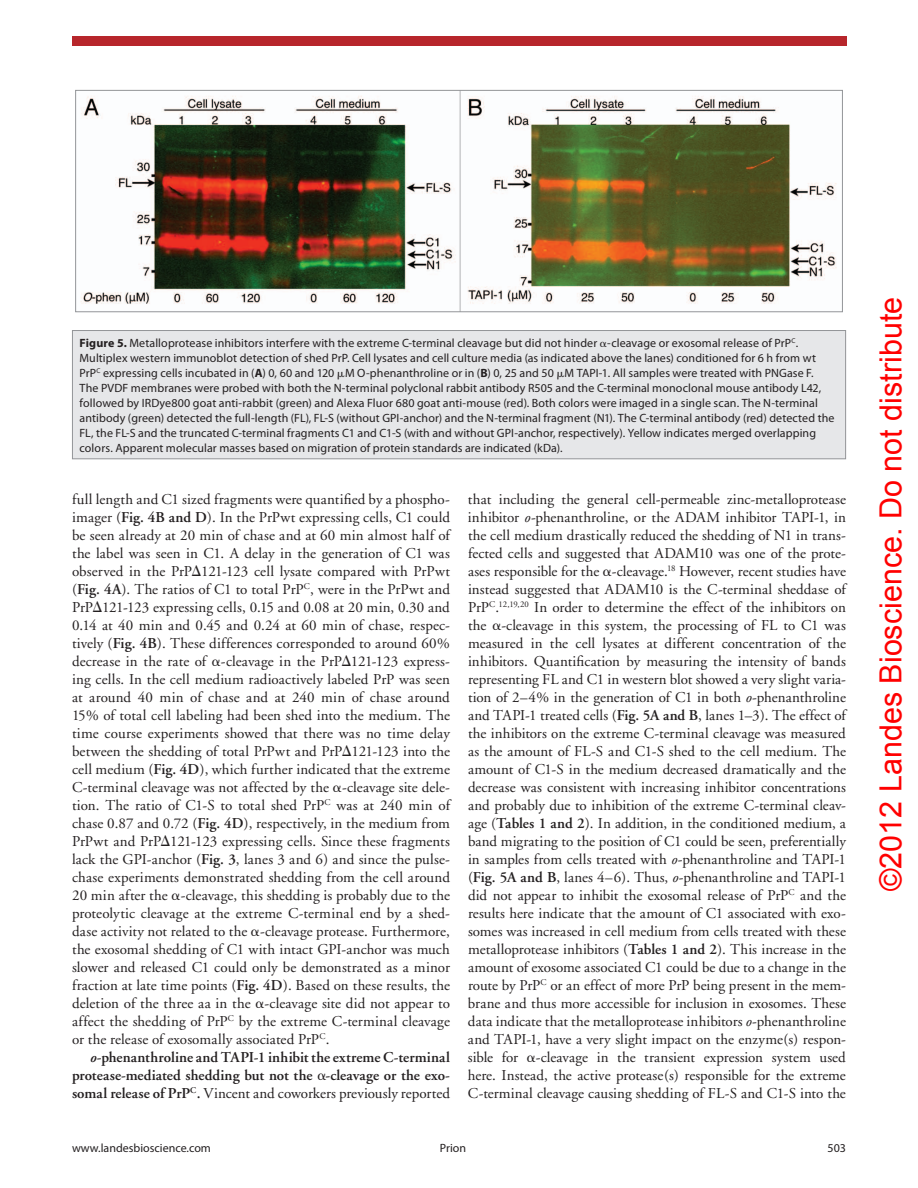
<style>
.page{position:relative;width:918px;height:1188px;background:#fff}
.page>*{position:absolute;margin:0;border:0;box-sizing:border-box;transform-origin:0 0}
.t1{font:30.45px "Arial";color:#f00}
.t2{font:15px/18px "Adobe Garamond";letter-spacing:.005em;color:#231f20;text-align:justify}
.t3{font:600 15px/18px "Adobe Garamond";letter-spacing:.005em;color:#231f20;text-align:justify}
.t4{font:12px/15px "Myriad Pro";letter-spacing:.01em;color:#231f20}
.s1{font-weight:700}
.s2{font-family:"Universal Std Greekw Math Pi"}
.s3{font-weight:600}
.s4{font-style:italic}
.s5{font-family:"Universal Std Greekw Math Pi";font-weight:400}
.s6{font-weight:400}
</style>
<div class="page">
<div style="left:72px;top:36px;width:774px;height:10px;background:#b7262b"></div>
<img style="left:81px;top:92px;width:756px;height:218px">
<div style="left:75px;top:90px;width:768px;height:222px;border:1px solid #939598"></div>
<div style="left:72px;top:331px;width:774px;height:128px;background:#e6e7e9"></div>
<div style="left:72px;top:330px;width:774px;height:129px;border:1px solid #939598"></div>
<p class="t4" style="left:80px;top:335px;width:757px"><span class="s1">Figure 5.</span> Metalloprotease inhibitors interfere with the extreme C-terminal cleavage but did not hinder <span class="s2">α</span>-cleavage or exosomal release of PrP<sup>C</sup>.<br>Multiplex western immunoblot detection of shed PrP. Cell lysates and cell culture media (as indicated above the lanes) conditioned for 6 h from wt PrP<sup>C</sup> expressing cells incubated in (<span class="s1">A</span>) 0, 60 and 120 <span class="s2">μ</span>M O-phenanthroline or in (<span class="s1">B</span>) 0, 25 and 50 <span class="s2">μ</span>M TAPI-1. All samples were treated with PNGase F.<br>The PVDF membranes were probed with both the N-terminal polyclonal rabbit antibody R505 and the C-terminal monoclonal mouse antibody L42, followed by IRDye800 goat anti-rabbit (green) and Alexa Fluor 680 goat anti-mouse (red). Both colors were imaged in a single scan. The N-terminal antibody (green) detected the full-length (FL), FL-S (without GPI-anchor) and the N-terminal fragment (N1). The C-terminal antibody (red) detected the FL, the FL-S and the truncated C-terminal fragments C1 and C1-S (with and without GPI-anchor, respectively). Yellow indicates merged overlapping colors. Apparent molecular masses based on migration of protein standards are indicated (kDa).</p>
<p class="t2" style="left:72px;top:491px;width:380px">full length and C1 sized fragments were quantified by a phospho&shy;imager (<span class="s3">Fig. 4B and D</span>). In the PrPwt expressing cells, C1 could be seen already at 20 min of chase and at 60 min almost half of the label was seen in C1. A delay in the generation of C1 was observed in the PrP<span class="s2">Δ</span>121-123 cell lysate compared with PrPwt (<span class="s3">Fig. 4A</span>). The ratios of C1 to total PrP<sup>C</sup>, were in the PrPwt and PrP<span class="s2">Δ</span>121-123 expressing cells, 0.15 and 0.08 at 20 min, 0.30 and 0.14 at 40 min and 0.45 and 0.24 at 60 min of chase, respec&shy;tively (<span class="s3">Fig. 4B</span>). These differences corresponded to around 60% decrease in the rate of <span class="s2">α</span>-cleavage in the PrP<span class="s2">Δ</span>121-123 express&shy;ing cells. In the cell medium radioactively labeled PrP was seen at around 40 min of chase and at 240 min of chase around 15% of total cell labeling had been shed into the medium. The time course experiments showed that there was no time delay between the shedding of total PrPwt and PrP<span class="s2">Δ</span>121-123 into the cell medium (<span class="s3">Fig. 4D</span>), which further indicated that the extreme C-terminal cleavage was not affected by the <span class="s2">α</span>-cleavage site dele&shy;tion. The ratio of C1-S to total shed PrP<sup>C</sup> was at 240 min of chase 0.87 and 0.72 (<span class="s3">Fig. 4D</span>), respectively, in the medium from PrPwt and PrP<span class="s2">Δ</span>121-123 expressing cells. Since these fragments lack the GPI-anchor (<span class="s3">Fig. 3</span>, lanes 3 and 6) and since the pulse&shy;chase experiments demonstrated shedding from the cell around 20 min after the <span class="s2">α</span>-cleavage, this shedding is probably due to the proteolytic cleavage at the extreme C-terminal end by a shed&shy;dase activity not related to the <span class="s2">α</span>-cleavage protease. Furthermore, the exosomal shedding of C1 with intact GPI-anchor was much slower and released C1 could only be demonstrated as a minor fraction at late time points (<span class="s3">Fig. 4D</span>). Based on these results, the deletion of the three aa in the <span class="s2">α</span>-cleavage site did not appear to affect the shedding of PrP<sup>C</sup> by the extreme C-terminal cleavage or the release of exosomally associated PrP<sup>C</sup>.</p>
<p class="t3" style="left:72px;top:1049px;width:379px;text-indent:18px"><span class="s4">o</span>-phenanthroline and TAPI-1 inhibit the extreme C-terminal protease-mediated shedding but not the <span class="s5">α</span>-cleavage or the exo&shy;somal release of PrP<sup>C</sup>. <span class="s6">Vincent and coworkers previously reported</span></p>
<p class="t2" style="left:468px;top:491px;width:380px">that including the general cell-permeable zinc-metalloprotease inhibitor <span class="s4">o</span>-phenanthroline, or the ADAM inhibitor TAPI-1, in the cell medium drastically reduced the shedding of N1 in trans&shy;fected cells and suggested that ADAM10 was one of the prote&shy;ases responsible for the <span class="s2">α</span>-cleavage.<sup>18</sup> However, recent studies have instead suggested that ADAM10 is the C-terminal sheddase of PrP<sup>C</sup>.<sup>12,19,20</sup> In order to determine the effect of the inhibitors on the <span class="s2">α</span>-cleavage in this system, the processing of FL to C1 was measured in the cell lysates at different concentration of the inhibitors. Quantification by measuring the intensity of bands representing FL and C1 in western blot showed a very slight varia&shy;tion of 2–4% in the generation of C1 in both <span class="s4">o</span>-phenanthroline and TAPI-1 treated cells (<span class="s3">Fig. 5A and B</span>, lanes 1–3). The effect of the inhibitors on the extreme C-terminal cleavage was measured as the amount of FL-S and C1-S shed to the cell medium. The amount of C1-S in the medium decreased dramatically and the decrease was consistent with increasing inhibitor concentrations and probably due to inhibition of the extreme C-terminal cleav&shy;age (<span class="s3">Tables 1 and 2</span>). In addition, in the conditioned medium, a band migrating to the position of C1 could be seen, preferentially in samples from cells treated with <span class="s4">o</span>-phenanthroline and TAPI-1 (<span class="s3">Fig. 5A and B</span>, lanes 4–6). Thus, <span class="s4">o</span>-phenanthroline and TAPI-1 did not appear to inhibit the exosomal release of PrP<sup>C</sup> and the results here indicate that the amount of C1 associated with exo&shy;somes was increased in cell medium from cells treated with these metalloprotease inhibitors (<span class="s3">Tables 1 and 2</span>). This increase in the amount of exosome associated C1 could be due to a change in the route by PrP<sup>C</sup> or an effect of more PrP being present in the mem&shy;brane and thus more accessible for inclusion in exosomes. These data indicate that the metalloprotease inhibitors <span class="s4">o</span>-phenanthroline and TAPI-1, have a very slight impact on the enzyme(s) respon&shy;sible for <span class="s2">α</span>-cleavage in the transient expression system used here. Instead, the active protease(s) responsible for the extreme C-terminal cleavage causing shedding of FL-S and C1-S into the</p>
<p class="t4" style="left:72px;top:1140px;width:140px">www.landesbioscience.com</p>
<p class="t4" style="left:440px;top:1140px;width:28px">Prion</p>
<p class="t4" style="left:828px;top:1140px;width:20px">503</p>
<h1 class="t1" style="left:871px;top:891px;width:595px;rotate:-90deg">©2012 Landes Bioscience. Do not distribute</h1>
</div>
